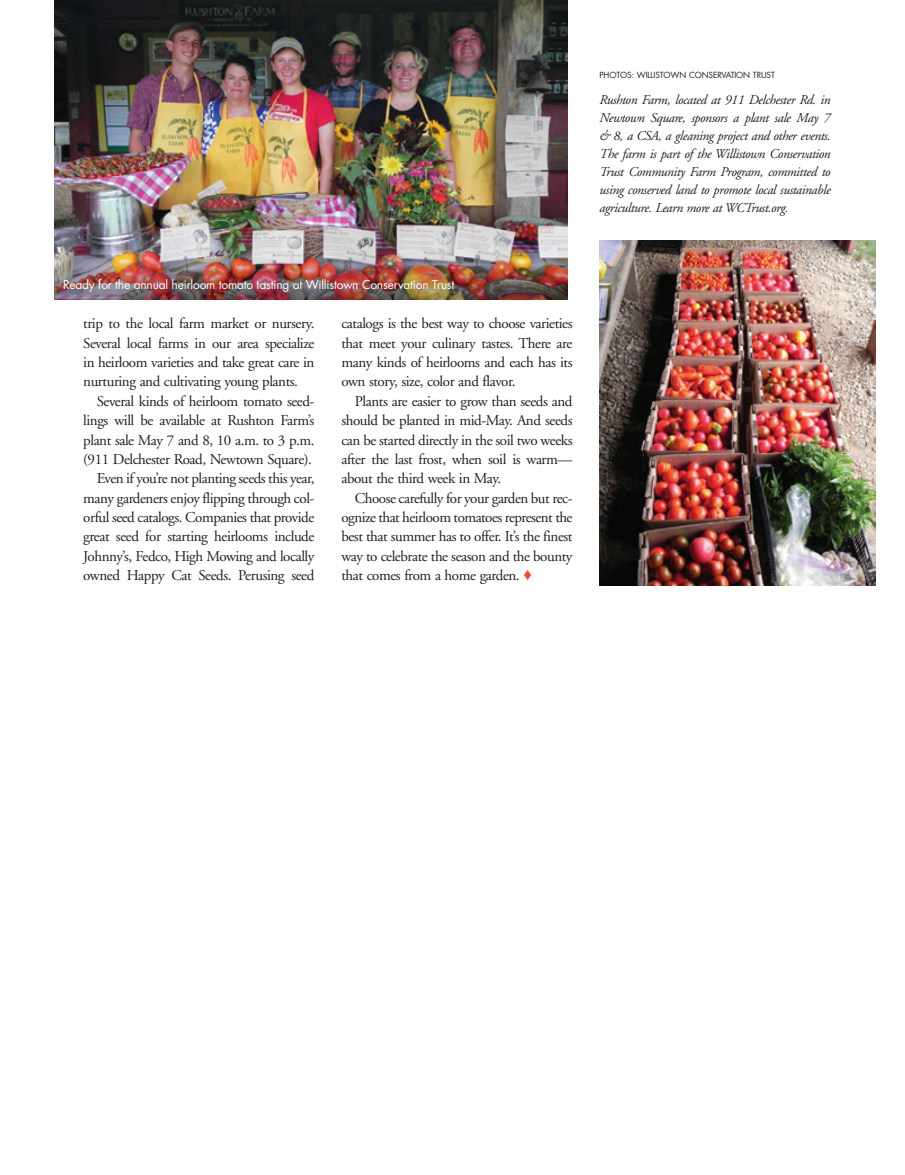
<style>
.page{position:relative;width:905px;height:1175px;background:#fff}
.page>*{position:absolute;margin:0;border:0;box-sizing:border-box;transform-origin:0 0}
.t1{font:15px/19.4px "Adobe Garamond";letter-spacing:-.03em;color:#231f20;text-align:justify}
.t2{font:italic 13.5px/18px "Adobe Garamond";letter-spacing:-.03em;color:#231f20;text-align:justify}
.t3{font:12px "Futura";letter-spacing:-.015em;color:#fff}
.t4{font:8.25px "Futura";letter-spacing:-.015em;color:#231f20}
.s1{color:#ef4d35}
</style>
<div class="page">
<img style="left:54px;top:0;width:513px;height:256px">
<img style="left:54px;top:256px;width:513px;height:43px">
<img style="left:599px;top:240px;width:276px;height:345px">
<div style="left:60px;top:275px;width:400px;height:24px;background:#231f20;opacity:.4"></div>
<p class="t3" style="left:63px;top:277px;width:393px">Ready for the annual heirloom tomato tasting at Willistown Conservation Trust</p>
<p class="t1" style="left:83px;top:314px;width:233px">trip to the local farm market or nursery.<br>Several local farms in our area specialize in heirloom varieties and take great care in nurturing and cultivating young plants.</p>
<p class="t1" style="left:83px;top:392px;width:233px;text-indent:14px">Several kinds of heirloom tomato seed&shy;lings will be available at Rushton Farm’s plant sale May 7 and 8, 10 a.m. to 3 p.m. (911 Delchester Road, Newtown Square).</p>
<p class="t1" style="left:83px;top:469px;width:233px;text-indent:14px">Even if you’re not planting seeds this year, many gardeners enjoy flipping through col&shy;orful seed catalogs. Companies that provide great seed for starting heirlooms include Johnny’s, Fedco, High Mowing and locally owned Happy Cat Seeds. Perusing seed</p>
<p class="t1" style="left:341px;top:314px;width:233px">catalogs is the best way to choose varieties that meet your culinary tastes. There are many kinds of heirlooms and each has its own story, size, color and flavor.</p>
<p class="t1" style="left:341px;top:392px;width:233px;text-indent:14px">Plants are easier to grow than seeds and should be planted in mid-May. And seeds can be started directly in the soil two weeks after the last frost, when soil is warm— about the third week in May.</p>
<p class="t1" style="left:341px;top:488px;width:233px;text-indent:14px">Choose carefully for your garden but rec&shy;ognize that heirloom tomatoes represent the best that summer has to offer. It’s the finest way to celebrate the season and the bounty that comes from a home garden. <span class="s1">♦</span></p>
<p class="t4" style="left:599px;top:70px;width:80px">Ph otos : WIllistown</p>
<p class="t4" style="left:689px;top:70px;width:19px">Conse</p>
<p class="t4" style="left:717px;top:70px;width:55px">rvation Trust</p>
<p class="t2" style="left:599px;top:91px;width:233px">Rushton Farm, located at 911 Delchester Rd. in Newtown Square, sponsors a plant sale May 7 &amp; 8, a CSA, a gleaning project and other events.<br>The farm is part of the Willistown Conservation Trust Community Farm Program, committed to using conserved land to promote local sustainable agriculture. Learn more at WCTrust.org.</p>
</div>
